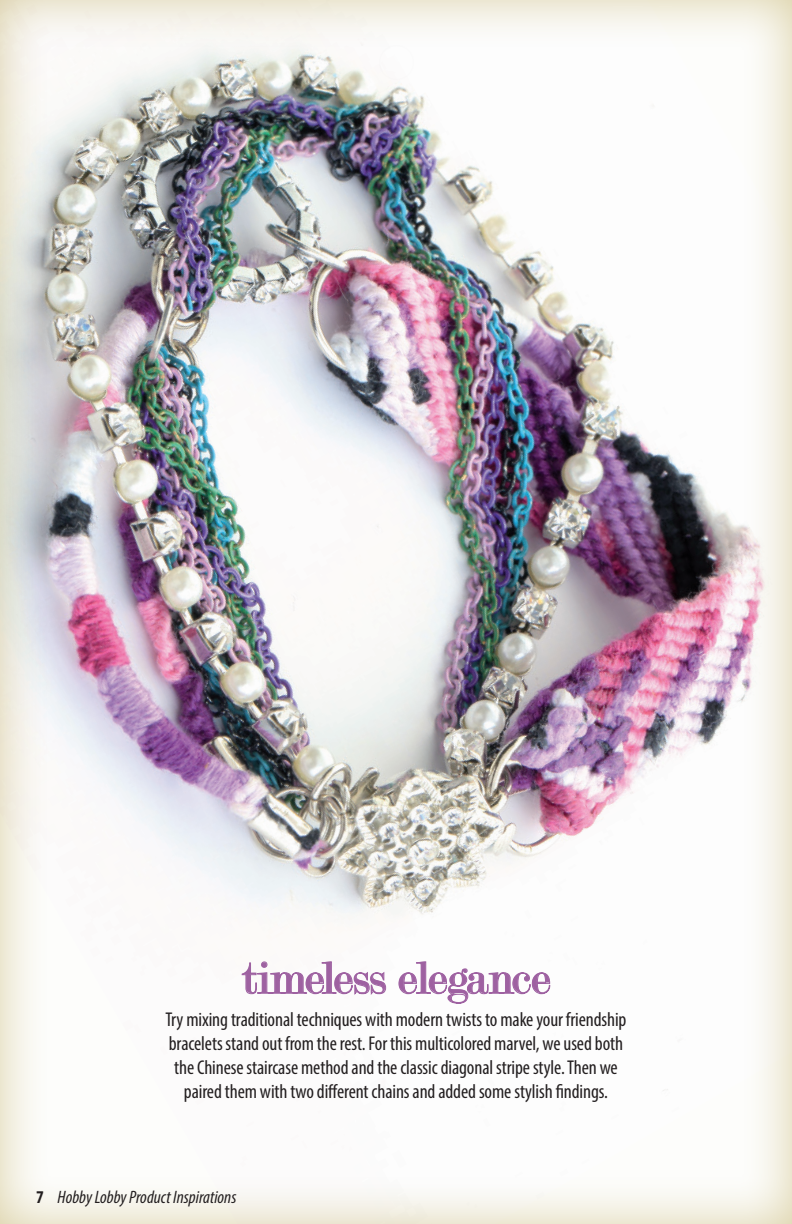
<style>
.page{position:relative;width:792px;height:1224px;background:#fff}
.page>*{position:absolute;margin:0;border:0;box-sizing:border-box;transform-origin:0 0}
.t1{font:48px "Modern";letter-spacing:-.03em;color:#9e61a1}
.t2{font:condensed 20px/24px "Myriad Pro";letter-spacing:-.005em;color:#231f20;text-align:center}
.t3{font:italic condensed 18px "Myriad Pro";color:#231f20}
.s1{font-weight:700;font-style:normal}
</style>
<div class="page">
<div style="left:0;top:0;width:792px;height:1224px;background:#c4b268;opacity:.6"></div>
<svg style="left:242px;top:962px;width:144px;height:32px"></svg>
<svg style="left:399px;top:962px;width:151px;height:41px"></svg>
<p class="t1" style="left:242px;top:954px;width:310px">timeless elegance</p>
<p class="t2" style="left:165px;top:1007px;width:463px">Try mixing traditional techniques with modern twists to make your friendship bracelets stand out from the rest. For this multicolored marvel, we used both the Chinese staircase method and the classic diagonal stripe style. Then we paired them with two different chains and added some stylish findings.</p>
<p class="t3" style="left:36px;top:1186px;width:202px"><span class="s1">7</span> Hobby Lobby Product Inspirations</p>
</div>
